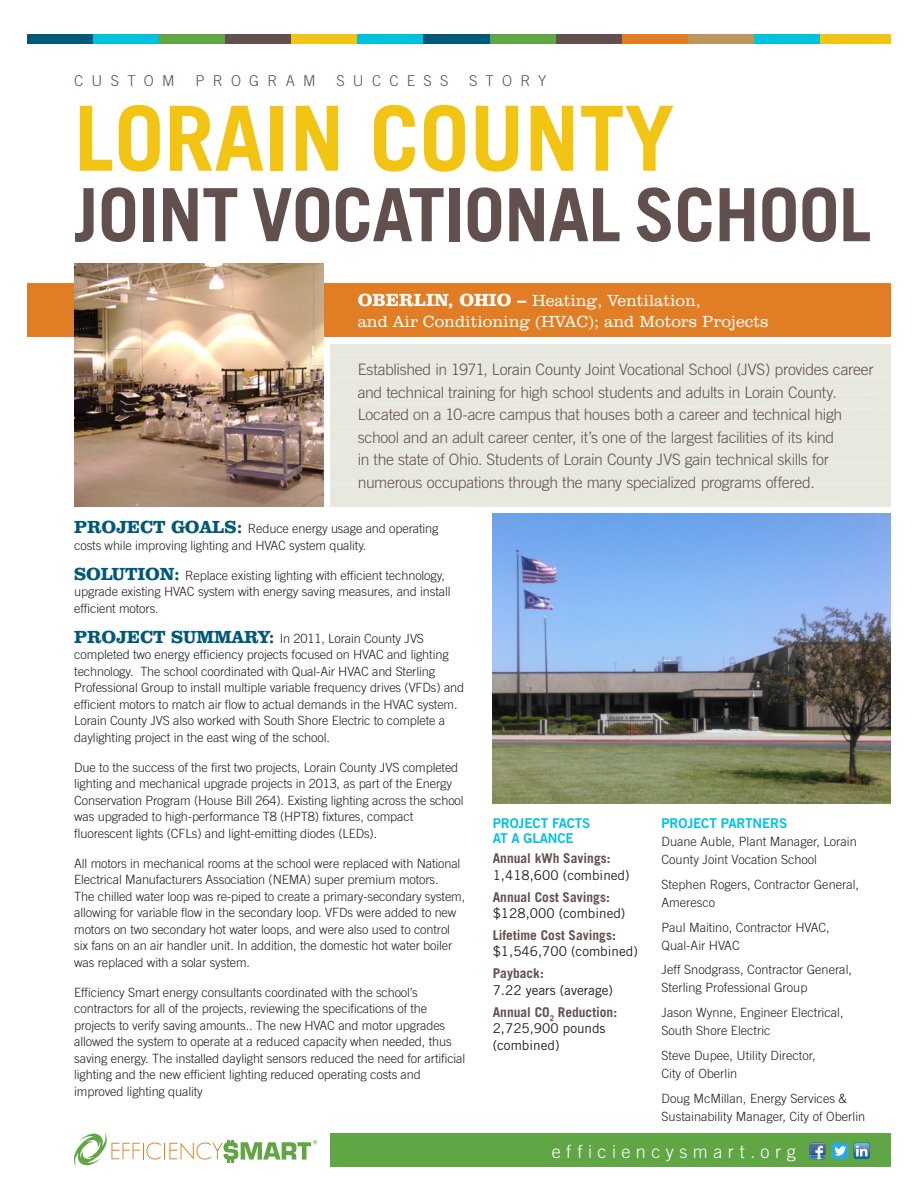
<style>
.page{position:relative;width:918px;height:1188px;background:#fff}
.page>*{position:absolute;margin:0;border:0;box-sizing:border-box;transform-origin:0 0}
.t1{font:700 90px "Trade Gothic";color:#f2c414}
.t2{font:700 73.5px "Trade Gothic";letter-spacing:-.01em;color:#61504e}
.Header_Caps{font:300 18px "Trade Gothic";letter-spacing:.305em;color:#fff}
.t3{font:300 16.5px/21px "Clarendon BT";color:#fff}
.t4{font:300 15.75px/22.5px "Trade Gothic";letter-spacing:-.02em;color:#61504e}
.t5{font:300 15px "Trade Gothic";letter-spacing:.55em;color:#61504e}
.Paragraph_Style_1{font:13.5px/16.5px "Trade Gothic";color:#231f20}
.t6{font:700 13.5px/16.5px "Trade Gothic";color:#61504e}
.Paragraph_Style_1-2{font:13.5px/15px "Trade Gothic Bold Two";letter-spacing:-.01em;color:#00c2df}
.Paragraph_Style_2{font:13.5px "Trade Gothic Bold Two";letter-spacing:-.01em;color:#00c2df}
.Paragraph_Style_1-3{font:300 12.75px/16.5px "Trade Gothic";letter-spacing:-.01em;color:#231f20}
.Paragraph_Style_2-2{font:300 12.75px/18px "Trade Gothic";color:#231f20}
.s1{font-weight:700;font-size:18px}
.s2{font-family:"Clarendon BT";font-weight:700;font-size:18px;color:#015878}
.s3{font-weight:700;color:#61504e}
.s4{font-weight:400;color:#231f20}
</style>
<div class="page">
<div style="left:331px;top:1133px;width:560px;height:33px;background:#60a644"></div>
<div style="left:27px;top:284px;width:864px;height:54px;background:#e17e25"></div>
<div style="left:27px;top:34px;width:66px;height:9px;background:#015878"></div>
<div style="left:93px;top:34px;width:66px;height:9px;background:#00c2df"></div>
<div style="left:159px;top:34px;width:66px;height:9px;background:#60a644"></div>
<div style="left:225px;top:34px;width:67px;height:9px;background:#61504e"></div>
<div style="left:292px;top:34px;width:66px;height:9px;background:#f2c414"></div>
<div style="left:358px;top:34px;width:66px;height:9px;background:#00c2df"></div>
<div style="left:424px;top:34px;width:66px;height:9px;background:#015878"></div>
<div style="left:490px;top:34px;width:66px;height:9px;background:#60a644"></div>
<div style="left:556px;top:34px;width:66px;height:9px;background:#61504e"></div>
<div style="left:622px;top:34px;width:66px;height:9px;background:#e17e25"></div>
<div style="left:688px;top:34px;width:67px;height:9px;background:#be955b"></div>
<div style="left:755px;top:34px;width:66px;height:9px;background:#00c2df"></div>
<div style="left:821px;top:34px;width:70px;height:9px;background:#f2c414"></div>
<img style="left:74px;top:263px;width:250px;height:243px">
<img style="left:493px;top:513px;width:398px;height:290px">
<svg style="left:74px;top:1133px;width:243px;height:33px"></svg>
<svg style="left:809px;top:1143px;width:17px;height:17px"></svg>
<img style="left:810px;top:1143px;width:15px;height:3px">
<div style="left:831px;top:1143px;width:17px;height:16px;background:#2aaae1;border-radius:3px"></div>
<svg style="left:853px;top:1143px;width:17px;height:16px"></svg>
<svg style="left:834px;top:1146px;width:12px;height:10px"></svg>
<svg style="left:854px;top:1143px;width:16px;height:16px"></svg>
<p class="t5" style="left:74px;top:72px;width:102px">CUSTOM</p>
<p class="t5" style="left:195px;top:72px;width:122px">PROGRAM</p>
<p class="t5" style="left:336px;top:72px;width:114px">SUCCESS</p>
<p class="t5" style="left:469px;top:72px;width:79px">STORY</p>
<p class="t1" style="left:74px;top:83px;width:602px">LORAIN COUNTY</p>
<p class="t2" style="left:74px;top:170px;width:799px">JOINT VOCATIONAL SCHOOL</p>
<p class="t3" style="left:358px;top:289px;width:412px"><span class="s1">OBERLIN, OHIO –</span> Heating, Ventilation,<br>and Air Conditioning (HVAC); and Motors Projects</p>
<p class="t4" style="left:358px;top:358px;width:517px">Established in 1971, Lorain County Joint Vocational School (JVS) provides career and technical training for high school students and adults in Lorain County.<br>Located on a 10-acre campus that houses both a career and technical high school and an adult career center, it’s one of the largest facilities of its kind<br>in the state of Ohio. Students of Lorain County JVS gain technical skills for numerous occupations through the many specialized programs offered.</p>
<p class="Paragraph_Style_1-3" style="left:74px;top:520px;width:366px"><span class="s2">PROJECT GOALS:</span> Reduce energy usage and operating costs while improving lighting and HVAC system quality.</p>
<p class="Paragraph_Style_1-3" style="left:74px;top:567px;width:378px"><span class="s2">SOLUTION:</span> Replace existing lighting with efficient technology, upgrade existing HVAC system with energy saving measures, and install efficient motors.</p>
<p class="Paragraph_Style_1-3" style="left:74px;top:630px;width:392px"><span class="s2">PROJECT SUMMARY:</span> In 2011, Lorain County JVS completed two energy efficiency projects focused on HVAC and lighting technology. The school coordinated with Qual-Air HVAC and Sterling Professional Group to install multiple variable frequency drives (VFDs) and efficient motors to match air flow to actual demands in the HVAC system.<br>Lorain County JVS also worked with South Shore Electric to complete a daylighting project in the east wing of the school.</p>
<p class="Paragraph_Style_1-3" style="left:74px;top:759px;width:391px">Due to the success of the first two projects, Lorain County JVS completed lighting and mechanical upgrade projects in 2013, as part of the Energy Conservation Program (House Bill 264). Existing lighting across the school was upgraded to high-performance T8 (HPT8) fixtures, compact fluorescent lights (CFLs) and light-emitting diodes (LEDs).</p>
<p class="Paragraph_Style_1-3" style="left:74px;top:855px;width:393px">All motors in mechanical rooms at the school were replaced with National Electrical Manufacturers Association (NEMA) super premium motors.<br>The chilled water loop was re-piped to create a primary-secondary system, allowing for variable flow in the secondary loop. VFDs were added to new motors on two secondary hot water loops, and were also used to control six fans on an air handler unit. In addition, the domestic hot water boiler was replaced with a solar system.</p>
<p class="Paragraph_Style_1-3" style="left:74px;top:984px;width:393px">Efficiency Smart energy consultants coordinated with the school’s contractors for all of the projects, reviewing the specifications of the projects to verify saving amounts.. The new HVAC and motor upgrades allowed the system to operate at a reduced capacity when needed, thus saving energy. The installed daylight sensors reduced the need for artificial lighting and the new efficient lighting reduced operating costs and improved lighting quality</p>
<p class="Paragraph_Style_1-2" style="left:493px;top:815px;width:99px">PROJECT FACTS<br>AT A GLANCE</p>
<p class="Paragraph_Style_1" style="left:493px;top:850px;width:138px"><span class="s3">Annual kWh Savings:<br></span>1,418,600 (combined)</p>
<p class="t6" style="left:493px;top:888px;width:134px">Annual Cost Savings: <span class="s4">$128,000 (combined)</span></p>
<p class="t6" style="left:493px;top:927px;width:147px">Lifetime Cost Savings: <span class="s4">$1,546,700 (combined)</span></p>
<p class="Paragraph_Style_1" style="left:493px;top:965px;width:122px"><span class="s3">Payback:<br></span>7.22 years (average)</p>
<p class="Paragraph_Style_1" style="left:493px;top:1004px;width:126px"><span class="s3">Annual CO</span><sub>2</sub> <span class="s3">Reduction:<br></span>2,725,900 pounds (combined)</p>
<p class="Paragraph_Style_2" style="left:662px;top:814px;width:127px">PROJECT PARTNERS</p>
<p class="Paragraph_Style_2-2" style="left:662px;top:832px;width:197px">Duane Auble, Plant Manager, Lorain<br>County Joint Vocation School</p>
<p class="Paragraph_Style_2-2" style="left:662px;top:875px;width:199px">Stephen Rogers, Contractor General,<br>Ameresco</p>
<p class="Paragraph_Style_2-2" style="left:662px;top:918px;width:170px">Paul Maitino, Contractor HVAC,<br>Qual-Air HVAC</p>
<p class="Paragraph_Style_2-2" style="left:662px;top:961px;width:192px">Jeff Snodgrass, Contractor General,<br>Sterling Professional Group</p>
<p class="Paragraph_Style_2-2" style="left:662px;top:1003px;width:184px">Jason Wynne, Engineer Electrical,<br>South Shore Electric</p>
<p class="Paragraph_Style_2-2" style="left:662px;top:1046px;width:156px">Steve Dupee, Utility Director,<br>City of Oberlin</p>
<p class="Paragraph_Style_2-2" style="left:662px;top:1089px;width:205px">Doug McMillan, Energy Services &amp;<br>Sustainability Manager, City of Oberlin</p>
<p class="Header_Caps" style="left:552px;top:1141px;width:245px">efficiencysmart.org</p>
</div>
